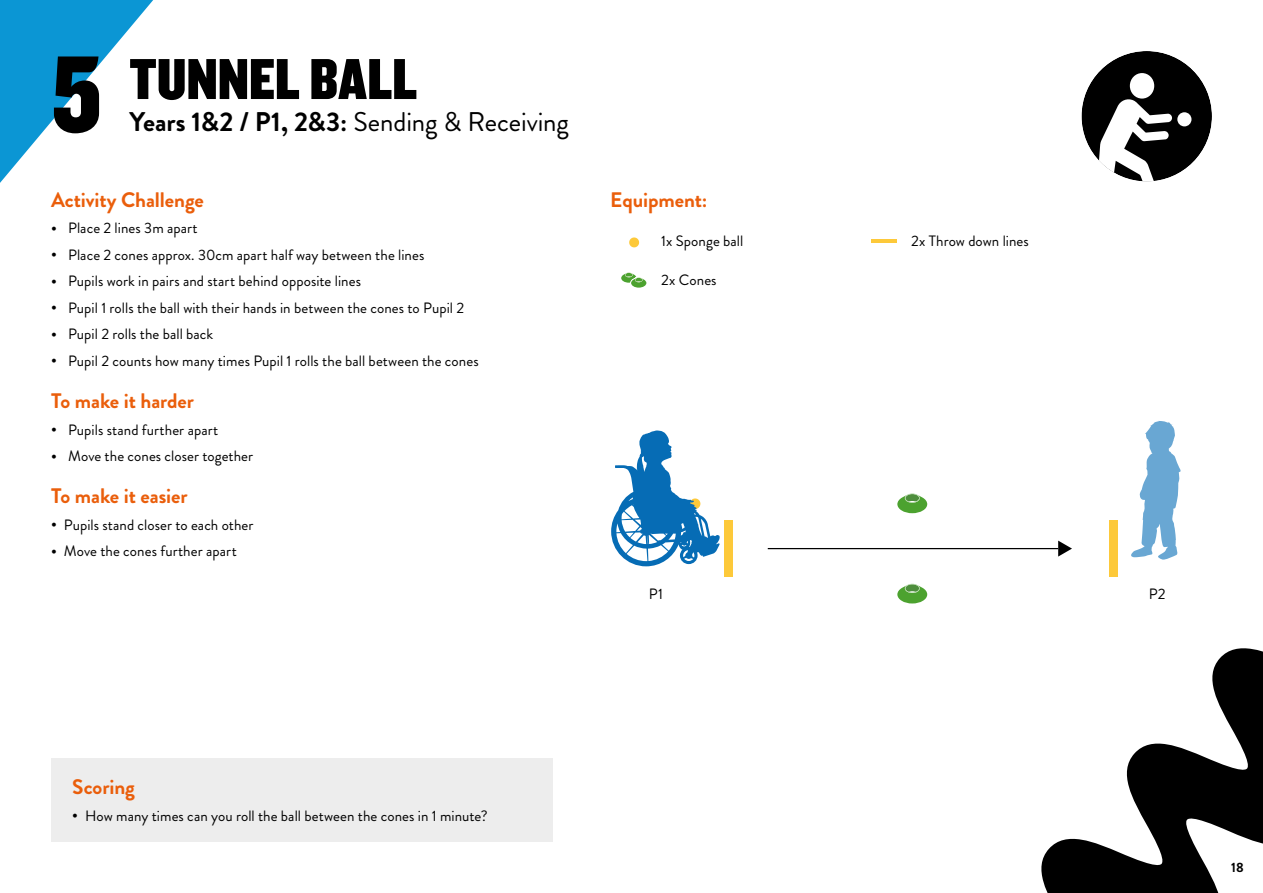
<style>
.page{position:relative;width:1263px;height:893px;background:#fff}
.page>*{position:absolute;margin:0;border:0;box-sizing:border-box;transform-origin:0 0}
.t1{font:112.5px "Knockout 70 Full Welterwt";color:#000}
.t2{font:60px "Knockout 70 Full Welterwt";letter-spacing:-.005em;color:#000}
.t3{font:27px "Brandon Grotesque";letter-spacing:-.005em;color:#000}
.t4{font:700 21px "Brandon Grotesque";letter-spacing:-.005em;color:#ea5e0b}
.t5{font:15px "Brandon Grotesque";letter-spacing:.005em;color:#000}
.t6{font:700 13.5px "Brandon Grotesque";color:#000}
.s1{font-weight:700}
</style>
<div class="page">
<svg style="left:0;top:0;width:153px;height:183px"></svg>
<svg style="left:1041px;top:648px;width:222px;height:245px"></svg>
<div style="left:51px;top:758px;width:502px;height:84px;background:#ededed"></div>
<div style="left:1081px;top:51px;width:131px;height:130px;background:#000;border-radius:50%"></div>
<div style="left:1130px;top:73px;width:24px;height:26px;background:#fff;border-radius:50%"></div>
<svg style="left:1081px;top:98px;width:116px;height:83px"></svg>
<hr style="left:768px;top:548px;width:290px;height:1px;background:#000">
<svg style="left:1058px;top:541px;width:14px;height:16px"></svg>
<div style="left:724px;top:520px;width:8px;height:56px;background:#fdc93a"></div>
<div style="left:1109px;top:520px;width:8px;height:56px;background:#fdc93a"></div>
<svg style="left:1131px;top:421px;width:50px;height:139px"></svg>
<svg style="left:611px;top:430px;width:109px;height:136px"></svg>
<svg style="left:897px;top:493px;width:30px;height:20px"></svg>
<svg style="left:897px;top:584px;width:30px;height:19px"></svg>
<hr style="left:871px;top:239px;width:26px;height:4px;background:#fdc93a">
<svg style="left:629px;top:237px;width:11px;height:11px"></svg>
<svg style="left:621px;top:272px;width:26px;height:16px"></svg>
<h1 class="t1" style="left:51px;top:21px;width:52px">5</h1>
<h2 class="t2" style="left:130px;top:40px;width:289px">TUNNEL BALL</h2>
<h3 class="t3" style="left:130px;top:104px;width:441px"><span class="s1">Years 1&amp;2 / P1, 2&amp;3:</span> Sending &amp; Receiving</h3>
<h3 class="t4" style="left:51px;top:185px;width:154px">Activity Challenge</h3>
<p class="t5" style="left:51px;top:218px;width:148px"><span class="s1">•</span> Place 2 lines 3m apart</p>
<p class="t5" style="left:51px;top:244px;width:375px"><span class="s1">•</span> Place 2 cones approx. 30cm apart half way between the lines</p>
<p class="t5" style="left:51px;top:271px;width:312px"><span class="s1">•</span> Pupils work in pairs and start behind opposite lines</p>
<p class="t5" style="left:51px;top:297px;width:415px"><span class="s1">•</span> Pupil 1 rolls the ball with their hands in between the cones to Pupil 2</p>
<p class="t5" style="left:51px;top:324px;width:164px"><span class="s1">•</span> Pupil 2 rolls the ball back</p>
<p class="t5" style="left:51px;top:350px;width:429px"><span class="s1">•</span> Pupil 2 counts how many times Pupil 1 rolls the ball between the cones</p>
<h3 class="t4" style="left:51px;top:386px;width:144px">To make it harder</h3>
<p class="t5" style="left:51px;top:419px;width:169px"><span class="s1">•</span> Pupils stand further apart</p>
<p class="t5" style="left:51px;top:446px;width:204px"><span class="s1">•</span> Move the cones closer together</p>
<h3 class="t4" style="left:51px;top:481px;width:138px">To make it easier</h3>
<p class="t5" style="left:51px;top:514px;width:204px"><span class="s1">•</span> Pupils stand closer to each other</p>
<p class="t5" style="left:51px;top:541px;width:187px"><span class="s1">•</span> Move the cones further apart</p>
<h3 class="t4" style="left:610px;top:185px;width:99px">Equipment:</h3>
<p class="t5" style="left:661px;top:231px;width:84px">1x Sponge ball</p>
<p class="t5" style="left:661px;top:270px;width:57px">2x Cones</p>
<p class="t5" style="left:911px;top:231px;width:119px">2x Throw down lines</p>
<p class="t5" style="left:649px;top:583px;width:16px">P1</p>
<p class="t5" style="left:1149px;top:583px;width:18px">P2</p>
<h3 class="t4" style="left:72px;top:772px;width:64px">Scoring</h3>
<p class="t5" style="left:72px;top:805px;width:417px"><span class="s1">•</span> How many times can you roll the ball between the cones in 1 minute?</p>
<p class="t6" style="left:1231px;top:858px;width:14px">18</p>
</div>
